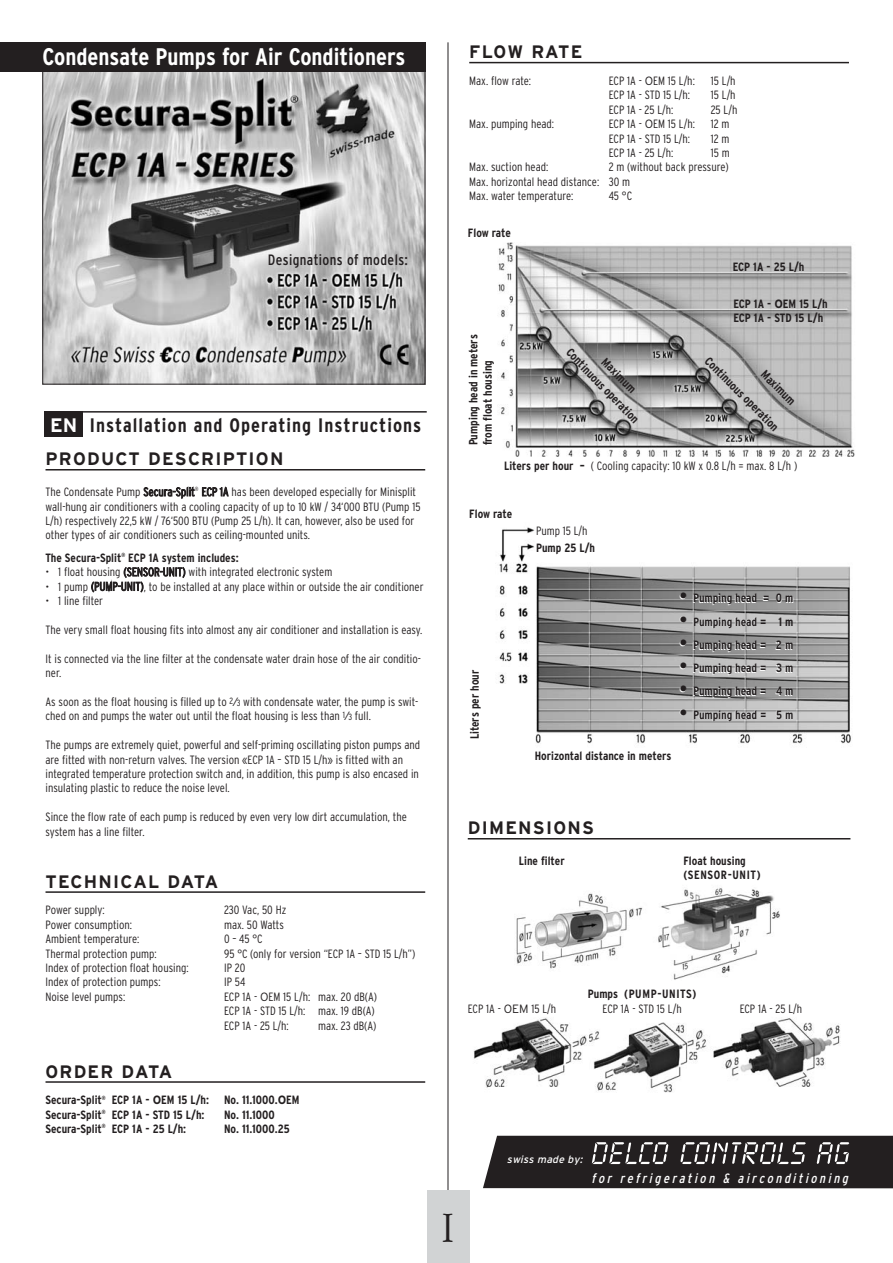
<style>
.page{position:relative;width:893px;height:1263px;background:#fff}
.page>*{position:absolute;margin:0;border:0;box-sizing:border-box;transform-origin:0 0}
.t1{font:300 45px "Apple Garamond";color:#231f20}
.t2{font:700 condensed 24px "Interstate";color:#fff}
.t3{font:700 condensed 19.5px "Interstate";letter-spacing:.055em;color:#231f20}
.t4{font:700 18px "Interstate";letter-spacing:.07em;color:#231f20}
.t5{font:700 18px "Interstate";letter-spacing:.05em;color:#231f20}
.t6{font:condensed 15px "Interstate";letter-spacing:.025em;color:#231f20}
.t7{font:italic condensed 13.5px "Interstate";color:#fff}
.t8{font:300 condensed 12px/14.4px "Interstate";color:#231f20}
.t9{font:700 condensed 12px/14.4px "Interstate";color:#231f20}
.t10{font:700 condensed 12px "Interstate";letter-spacing:.055em;color:#231f20}
.t11{font:italic 10.5px "Interstate";color:#fff}
.s1{font-stretch:normal;color:#fff}
.s2{font-size:9px}
.s3{font-stretch:normal}
.s4{font-weight:700}
.s5{font-size:18px}
</style>
<div class="page">
<img style="left:45px;top:72px;width:378px;height:310px">
<img style="left:473px;top:1018px;width:367px;height:75px">
<div style="left:0;top:42px;width:425px;height:30px;background:#231f20"></div>
<hr style="left:469px;top:62px;width:380px;height:1px;background:#231f20">
<div style="left:44px;top:411px;width:38px;height:25px;background:#231f20"></div>
<hr style="left:448px;top:42px;width:1px;height:1148px;background:#231f20">
<div style="left:427px;top:1190px;width:42px;height:73px;background:#d1d3d4"></div>
<hr style="left:46px;top:469px;width:379px;height:1px;background:#231f20">
<hr style="left:46px;top:891px;width:379px;height:2px;background:#231f20">
<hr style="left:46px;top:1081px;width:379px;height:2px;background:#231f20">
<hr style="left:44px;top:411px;width:383px;height:2px;background:#231f20">
<svg style="left:483px;top:1136px;width:410px;height:52px;background:#363233"></svg>
<hr style="left:468px;top:838px;width:382px;height:1px;background:#231f20">
<img style="left:516px;top:888px;width:264px;height:92px">
<img style="left:498px;top:243px;width:357px;height:214px">
<img style="left:499px;top:527px;width:352px;height:218px">
<h2 class="t2" style="left:43px;top:47px;width:364px">Condensate Pumps for Air Conditioners</h2>
<p class="t6" style="left:268px;top:254px;width:142px">Designations of models:</p>
<h3 class="t3" style="left:50px;top:418px;width:373px"><span class="s1">EN</span> Installation and Operating Instructions</h3>
<h3 class="t4" style="left:46px;top:452px;width:239px">PRODUCT DESCRIPTION</h3>
<p class="t8" style="left:46px;top:486px;width:377px">The Condensate Pump Secura-Split<sup>®</sup> ECP 1A has been developed especially for Minisplit wall-hung air conditioners with a cooling capacity of up to 10 kW / 34‘000 BTU (Pump 15<br>L/h) respectively 22,5 kW / 76‘500 BTU (Pump 25 L/h). It can, however, also be used for other types of air conditioners such as ceiling-mounted units.</p>
<p class="t9" style="left:46px;top:551px;width:195px">The Secura-Split<sup>®</sup> ECP 1A system includes:</p>
<p class="t8" style="left:46px;top:566px;width:288px">• 1 float housing (SENSOR-UNIT) with integrated electronic system</p>
<p class="t8" style="left:46px;top:580px;width:380px">• 1 pump (PUMP-UNIT), to be installed at any place within or outside the air conditioner</p>
<p class="t8" style="left:46px;top:595px;width:59px">• 1 line filter</p>
<p class="t8" style="left:46px;top:623px;width:378px">The very small float housing fits into almost any air conditioner and installation is easy.</p>
<p class="t8" style="left:46px;top:652px;width:377px">It is connected via the line filter at the condensate water drain hose of the air conditio&shy;ner.</p>
<p class="t8" style="left:46px;top:695px;width:374px">As soon as the float housing is filled up to <sup>2</sup>⁄<span class="s2">3</span> with condensate water, the pump is swit&shy;ched on and pumps the water out until the float housing is less than <sup>1</sup>⁄<span class="s2">3</span> full.</p>
<p class="t8" style="left:46px;top:739px;width:376px">The pumps are extremely quiet, powerful and self-priming oscillating piston pumps and are fitted with non-return valves. The version «ECP 1A – STD 15 L/h» is fitted with an integrated temperature protection switch and, in addition, this pump is also encased in insulating plastic to reduce the noise level.</p>
<p class="t8" style="left:46px;top:811px;width:363px">Since the flow rate of each pump is reduced by even very low dirt accumulation, the system has a line filter.</p>
<h3 class="t4" style="left:46px;top:875px;width:174px">TECHNICAL DATA</h3>
<p class="t8" style="left:46px;top:904px;width:61px">Power supply:</p>
<p class="t8" style="left:224px;top:904px;width:64px">230 Vac, 50 Hz</p>
<p class="t8" style="left:46px;top:918px;width:88px">Power consumption:</p>
<p class="t8" style="left:224px;top:918px;width:61px">max. 50 Watts</p>
<p class="t8" style="left:46px;top:933px;width:95px">Ambient temperature:</p>
<p class="t8" style="left:224px;top:933px;width:40px">0 – 45 °C</p>
<p class="t8" style="left:46px;top:947px;width:113px">Thermal protection pump:</p>
<p class="t8" style="left:224px;top:947px;width:193px">95 °C (only for version “ECP 1A – STD 15 L/h”)</p>
<p class="t8" style="left:46px;top:961px;width:145px">Index of protection float housing:</p>
<p class="t8" style="left:224px;top:961px;width:23px">IP 20</p>
<p class="t8" style="left:46px;top:976px;width:117px">Index of protection pumps:</p>
<p class="t8" style="left:224px;top:976px;width:23px">IP 54</p>
<p class="t8" style="left:46px;top:990px;width:81px">Noise level pumps:</p>
<p class="t8" style="left:224px;top:990px;width:154px">ECP 1A - <span class="s3">O</span>EM 15 L/h: max. 20 dB(A)<br>ECP 1A - STD 15 L/h: max. 19 dB(A)<br>ECP 1A - 25 L/h:</p>
<p class="t8" style="left:318px;top:1019px;width:60px">max. 23 dB(A)</p>
<h3 class="t4" style="left:46px;top:1064px;width:128px">ORDER DATA</h3>
<p class="t9" style="left:46px;top:1094px;width:165px">Secura-Split<sup>®</sup> ECP 1A - <span class="s3">O</span>EM 15 L/h:</p>
<p class="t9" style="left:224px;top:1094px;width:77px">No. 11.1000.<span class="s3">O</span>EM</p>
<p class="t9" style="left:46px;top:1108px;width:160px">Secura-Split<sup>®</sup> ECP 1A - STD 15 L/h:</p>
<p class="t9" style="left:224px;top:1108px;width:52px">No. 11.1000</p>
<p class="t9" style="left:46px;top:1123px;width:142px">Secura-Split<sup>®</sup> ECP 1A - 25 L/h:</p>
<p class="t9" style="left:224px;top:1123px;width:67px">No. 11.1000.25</p>
<h3 class="t5" style="left:469px;top:45px;width:115px">FLOW RATE</h3>
<p class="t8" style="left:469px;top:75px;width:63px">Max. flow rate:</p>
<p class="t8" style="left:609px;top:75px;width:88px">ECP 1A - <span class="s3">O</span>EM 15 L/h:</p>
<p class="t8" style="left:711px;top:75px;width:26px">15 L/h</p>
<p class="t8" style="left:609px;top:89px;width:83px">ECP 1A - STD 15 L/h:</p>
<p class="t8" style="left:711px;top:89px;width:26px">15 L/h</p>
<p class="t8" style="left:609px;top:103px;width:66px">ECP 1A - 25 L/h:</p>
<p class="t8" style="left:711px;top:103px;width:28px">25 L/h</p>
<p class="t8" style="left:469px;top:118px;width:86px">Max. pumping head:</p>
<p class="t8" style="left:609px;top:118px;width:88px">ECP 1A - <span class="s3">O</span>EM 15 L/h:</p>
<p class="t8" style="left:711px;top:118px;width:20px">12 m</p>
<p class="t8" style="left:609px;top:132px;width:83px">ECP 1A - STD 15 L/h:</p>
<p class="t8" style="left:711px;top:132px;width:20px">12 m</p>
<p class="t8" style="left:609px;top:147px;width:66px">ECP 1A - 25 L/h:</p>
<p class="t8" style="left:711px;top:147px;width:20px">15 m</p>
<p class="t8" style="left:469px;top:161px;width:81px">Max. suction head:</p>
<p class="t8" style="left:469px;top:161px;width:261px;text-indent:139px">2 m (without back pressure)<br>Max. horizontal head distance: 30 m<br>Max. water temperature:</p>
<p class="t8" style="left:609px;top:190px;width:25px">45 °C</p>
<p class="t9" style="left:468px;top:226px;width:45px">Flow rate</p>
<p class="t9" style="left:467px;top:445px;width:113px;rotate:-90deg">Pumping head in meters from float housing</p>
<p class="t9" style="left:573px;top:346px;width:100px;rotate:46deg">Continuous operation</p>
<p class="t9" style="left:608px;top:355px;width:45px;rotate:45deg">Maximum</p>
<p class="t9" style="left:733px;top:260px;width:73px">ECP 1A - 25 L/h</p>
<p class="t9" style="left:733px;top:297px;width:96px">ECP 1A - <span class="s3">O</span>EM 15 L/h<br>ECP 1A - STD 15 L/h</p>
<p class="t9" style="left:711px;top:354px;width:100px;rotate:45deg">Continuous operation</p>
<p class="t9" style="left:767px;top:368px;width:45px;rotate:45deg">Maximum</p>
<p class="t8" style="left:504px;top:460px;width:295px"><span class="s4">Liters per hour –</span> ( Cooling capacity: 10 kW x 0.8 L/h = max. 8 L/h )</p>
<p class="t9" style="left:469px;top:507px;width:45px">Flow rate</p>
<p class="t9" style="left:468px;top:739px;width:71px;rotate:-90deg">Liters per hour</p>
<p class="t8" style="left:536px;top:525px;width:53px">Pump 15 L/h</p>
<p class="t9" style="left:536px;top:541px;width:60px">Pump 25 L/h</p>
<p class="t9" style="left:680px;top:592px;width:115px"><span class="s5">•</span> Pumping head = 0 m</p>
<p class="t9" style="left:680px;top:615px;width:115px"><span class="s5">•</span> Pumping head = 1 m</p>
<p class="t9" style="left:680px;top:638px;width:115px"><span class="s5">•</span> Pumping head = 2 m</p>
<p class="t9" style="left:680px;top:661px;width:115px"><span class="s5">•</span> Pumping head = 3 m</p>
<p class="t9" style="left:680px;top:685px;width:115px"><span class="s5">•</span> Pumping head = 4 m</p>
<p class="t9" style="left:680px;top:708px;width:115px"><span class="s5">•</span> Pumping head = 5 m</p>
<p class="t9" style="left:535px;top:750px;width:138px">Horizontal distance in meters</p>
<h3 class="t4" style="left:468px;top:821px;width:128px">DIMENSIONS</h3>
<p class="t9" style="left:519px;top:854px;width:47px">Line filter</p>
<p class="t9" style="left:683px;top:854px;width:79px">Float housing (SENSOR-UNIT)</p>
<p class="t10" style="left:588px;top:990px;width:110px">Pumps (PUMP-UNITS)</p>
<p class="t8" style="left:468px;top:1002px;width:90px">ECP 1A - <span class="s3">OEM</span> 15 L/h</p>
<p class="t8" style="left:603px;top:1002px;width:81px">ECP 1A - STD 15 L/h</p>
<p class="t8" style="left:740px;top:1002px;width:64px">ECP 1A - 25 L/h</p>
<h1 class="t1" style="left:442px;top:1209px;width:13px">I</h1>
<p class="t11" style="left:507px;top:1155px;width:79px">swiss made by:</p>
<p class="t7" style="left:592px;top:1173px;width:261px">for refrigeration &amp; airconditioning</p>
</div>
